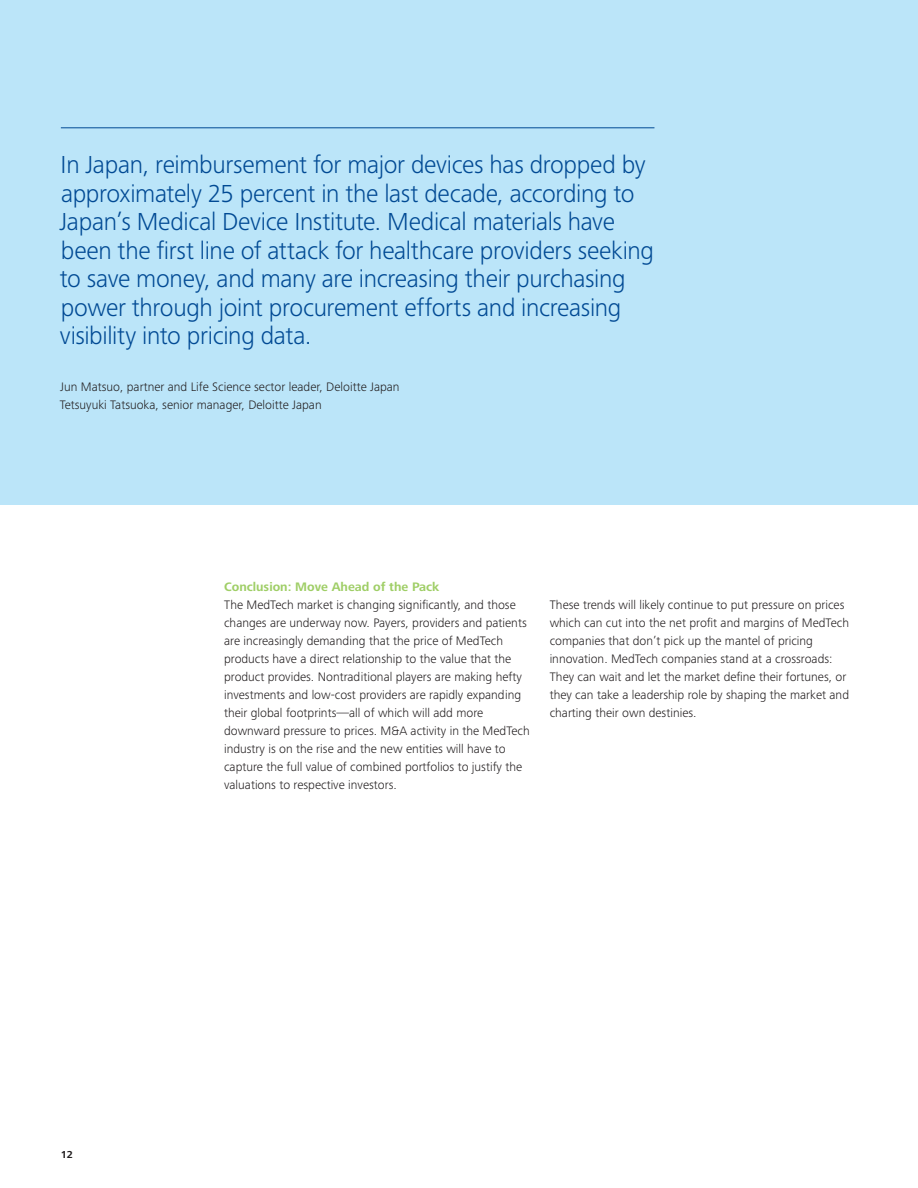
<style>
.page{position:relative;width:918px;height:1188px;background:#fff}
.page>*{position:absolute;margin:0;border:0;box-sizing:border-box;transform-origin:0 0}
.Pull_out_styles_Pull{font:300 25.5px/28.5px "Frutiger Next Pro";letter-spacing:-.015em;color:#014a94}
.Body_copy{font:300 12.75px/18px "Frutiger Next Pro";color:#231f20}
.Subhead_style__B_sub{font:700 12.75px "Frutiger Next Pro";color:#9fce66}
.t1{font:700 10.5px "Frutiger Next Pro";color:#231f20}
</style>
<div class="page">
<div style="left:0;top:0;width:917px;height:505px;background:#bbe5f9"></div>
<hr style="left:61px;top:127px;width:593px;height:1px;background:#014a94">
<p class="Pull_out_styles_Pull" style="left:60px;top:150px;width:596px">In Japan, reimbursement for major devices has dropped by approximately 25 percent in the last decade, according to Japan’s Medical Device Institute. Medical materials have been the first line of attack for healthcare providers seeking to save money, and many are increasing their purchasing power through joint procurement efforts and increasing visibility into pricing data.</p>
<p class="Body_copy" style="left:60px;top:377px;width:342px">Jun Matsuo, partner and Life Science sector leader, Deloitte Japan<br>Tetsuyuki Tatsuoka, senior manager, Deloitte Japan</p>
<p class="t1" style="left:61px;top:1148px;width:14px">12</p>
<p class="Subhead_style__B_sub" style="left:224px;top:580px;width:217px">Conclusion: Move Ahead of the Pack</p>
<p class="Body_copy" style="left:224px;top:596px;width:307px">The MedTech market is changing significantly, and those changes are underway now. Payers, providers and patients are increasingly demanding that the price of MedTech products have a direct relationship to the value that the product provides. Nontraditional players are making hefty investments and low-cost providers are rapidly expanding their global footprints—all of which will add more downward pressure to prices. M&amp;A activity in the MedTech industry is on the rise and the new entities will have to capture the full value of combined portfolios to justify the valuations to respective investors.</p>
<p class="Body_copy" style="left:550px;top:596px;width:301px">These trends will likely continue to put pressure on prices which can cut into the net profit and margins of MedTech companies that don’t pick up the mantel of pricing innovation. MedTech companies stand at a crossroads:<br>They can wait and let the market define their fortunes, or they can take a leadership role by shaping the market and charting their own destinies.</p>
</div>
